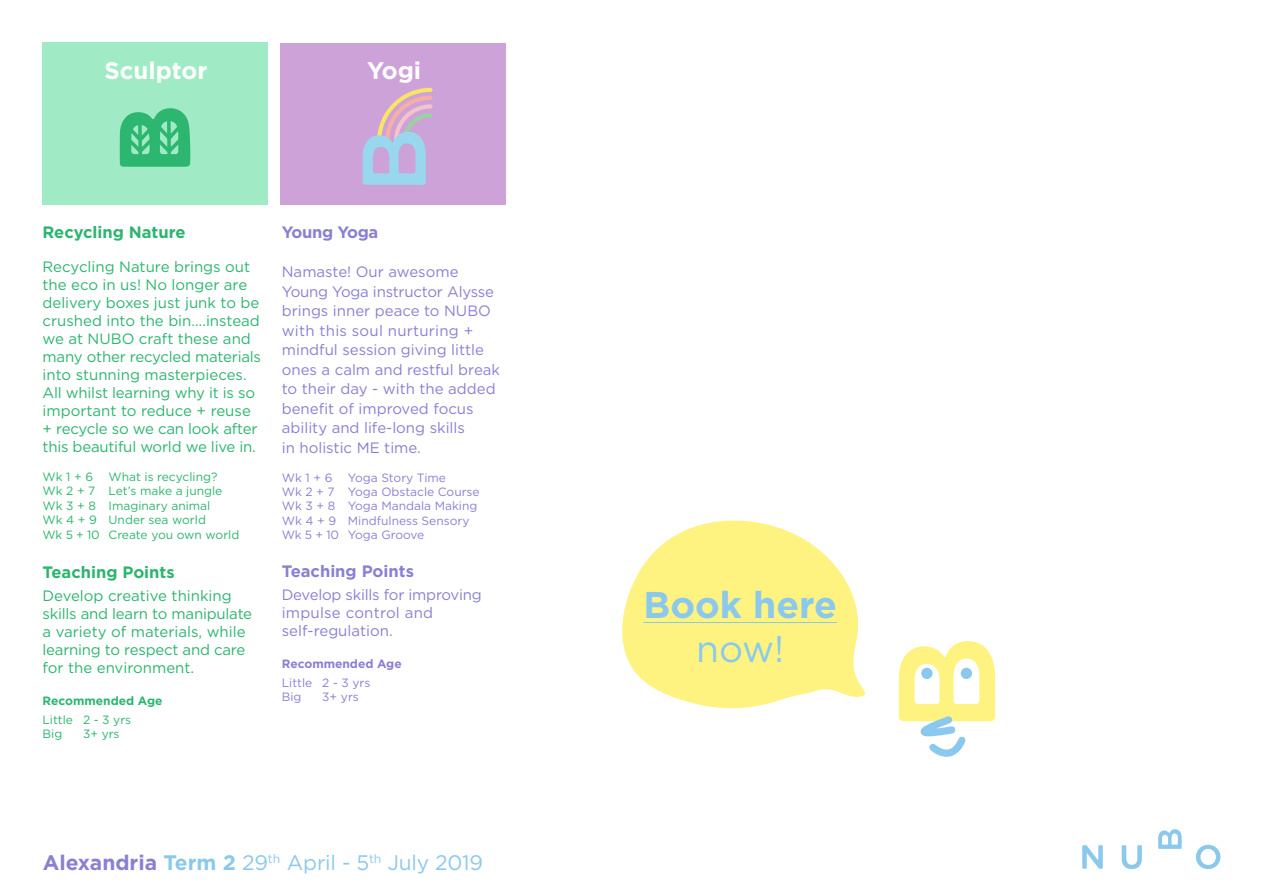
<style>
.page{position:relative;width:1263px;height:893px;background:#fff}
.page>*{position:absolute;margin:0;border:0;box-sizing:border-box;transform-origin:0 0}
.t1{font:700 37.2px "Gotham HTF";color:#8ac9ed}
.t2{font:37.2px "Gotham HTF";color:#8ac9ed}
.t3{font:700 24px "Gotham HTF";color:#fff}
.t4{font:21px "Gotham HTF";letter-spacing:-.01em;color:#8ac9ed}
.t5{font:700 16.5px "Gotham HTF";color:#2cb56f}
.t6{font:700 16.5px "Gotham HTF";color:#8980d4}
.t7{font:700 16.5px "Gotham HTF";letter-spacing:-.02em;color:#8980d4}
.t8{font:15px/18px "Gotham HTF";letter-spacing:-.01em;color:#2cb56f}
.t9{font:15px/19.5px "Gotham HTF";color:#8980d4}
.t10{font:12px/14.4px "Gotham HTF";color:#2cb56f}
.t11{font:12px/14.4px "Gotham HTF";color:#8980d4}
.t12{font:12px/14.4px "Gotham HTF";color:#897fd3}
.t13{font:700 12px "Gotham HTF";color:#897fd3}
.t14{font:700 12px "Gotham HTF";color:#2cb56f}
.s1{font-weight:700;color:#8980d4}
.s2{font-weight:700}
</style>
<div class="page">
<div style="left:280px;top:43px;width:226px;height:161px;background:#cda2d9"></div>
<svg style="left:363px;top:88px;width:70px;height:97px"></svg>
<div style="left:43px;top:43px;width:224px;height:162px;background:#a0eac5"></div>
<svg style="left:120px;top:108px;width:70px;height:59px"></svg>
<svg style="left:898px;top:641px;width:97px;height:116px"></svg>
<svg style="left:624px;top:520px;width:241px;height:189px;fill:#fef380"></svg>
<hr style="left:643px;top:622px;width:194px;height:1px;background:#8ac9ed">
<svg style="left:1082px;top:845px;width:21px;height:24px"></svg>
<svg style="left:1122px;top:845px;width:20px;height:24px"></svg>
<svg style="left:1158px;top:829px;width:24px;height:20px"></svg>
<svg style="left:1196px;top:845px;width:24px;height:24px"></svg>
<h2 class="t3" style="left:104px;top:56px;width:105px">Sculptor</h2>
<h2 class="t3" style="left:367px;top:56px;width:55px">Yogi</h2>
<p class="t5" style="left:43px;top:223px;width:144px">Recycling Nature</p>
<p class="t8" style="left:43px;top:258px;width:220px">Recycling Nature brings out the eco in us! No longer are delivery boxes just junk to be crushed into the bin….instead we at NUBO craft these and many other recycled materials into stunning masterpieces.<br>All whilst learning why it is so important to reduce + reuse + recycle so we can look after this beautiful world we live in.</p>
<p class="t10" style="left:43px;top:469px;width:52px">Wk 1 + 6</p>
<p class="t10" style="left:43px;top:469px;width:198px;text-indent:66px">What is recycling?<br>Wk 2 + 7 Let’s make a jungle<br>Wk 3 + 8 Imaginary animal<br>Wk 4 + 9 Under sea world<br>Wk 5 + 10 Create you own world</p>
<p class="t5" style="left:43px;top:563px;width:134px">Teaching Points</p>
<p class="t8" style="left:43px;top:586px;width:211px">Develop creative thinking skills and learn to manipulate a variety of materials, while learning to respect and care for the environment.</p>
<p class="t14" style="left:43px;top:694px;width:121px">Recommended Age</p>
<p class="t10" style="left:43px;top:712px;width:90px">Little 2 - 3 yrs<br>Big</p>
<p class="t10" style="left:83px;top:727px;width:38px">3+ yrs</p>
<p class="t7" style="left:282px;top:223px;width:98px">Young Yoga</p>
<p class="t9" style="left:282px;top:262px;width:220px">Namaste! Our awesome<br>Young Yoga instructor Alysse brings inner peace to NUBO with this soul nurturing + mindful session giving little ones a calm and restful break to their day - with the added benefit of improved focus ability and life-long skills<br>in holistic ME time.</p>
<p class="t11" style="left:282px;top:470px;width:52px">Wk 1 + 6</p>
<p class="t11" style="left:282px;top:470px;width:199px;text-indent:66px">Yoga Story Time<br>Wk 2 + 7 Yoga Obstacle Course<br>Wk 3 + 8 Yoga Mandala Making<br>Wk 4 + 9 Mindfulness Sensory<br>Wk 5 + 10 Yoga Groove</p>
<p class="t6" style="left:282px;top:562px;width:134px">Teaching Points</p>
<p class="t9" style="left:282px;top:585px;width:202px;line-height:18px">Develop skills for improving impulse control and self-regulation.</p>
<p class="t13" style="left:282px;top:657px;width:121px">Recommended Age</p>
<p class="t12" style="left:282px;top:675px;width:90px">Little 2 - 3 yrs<br>Big</p>
<p class="t12" style="left:322px;top:690px;width:38px">3+ yrs</p>
<h3 class="t4" style="left:43px;top:851px;width:442px"><span class="s1">Alexandria</span> <span class="s2">Term 2</span> 29<sup>th</sup> April - 5<sup>th</sup> July 2019</h3>
<h1 class="t1" style="left:643px;top:583px;width:195px">Book here</h1>
<h1 class="t2" style="left:696px;top:628px;width:90px">now!</h1>
</div>
